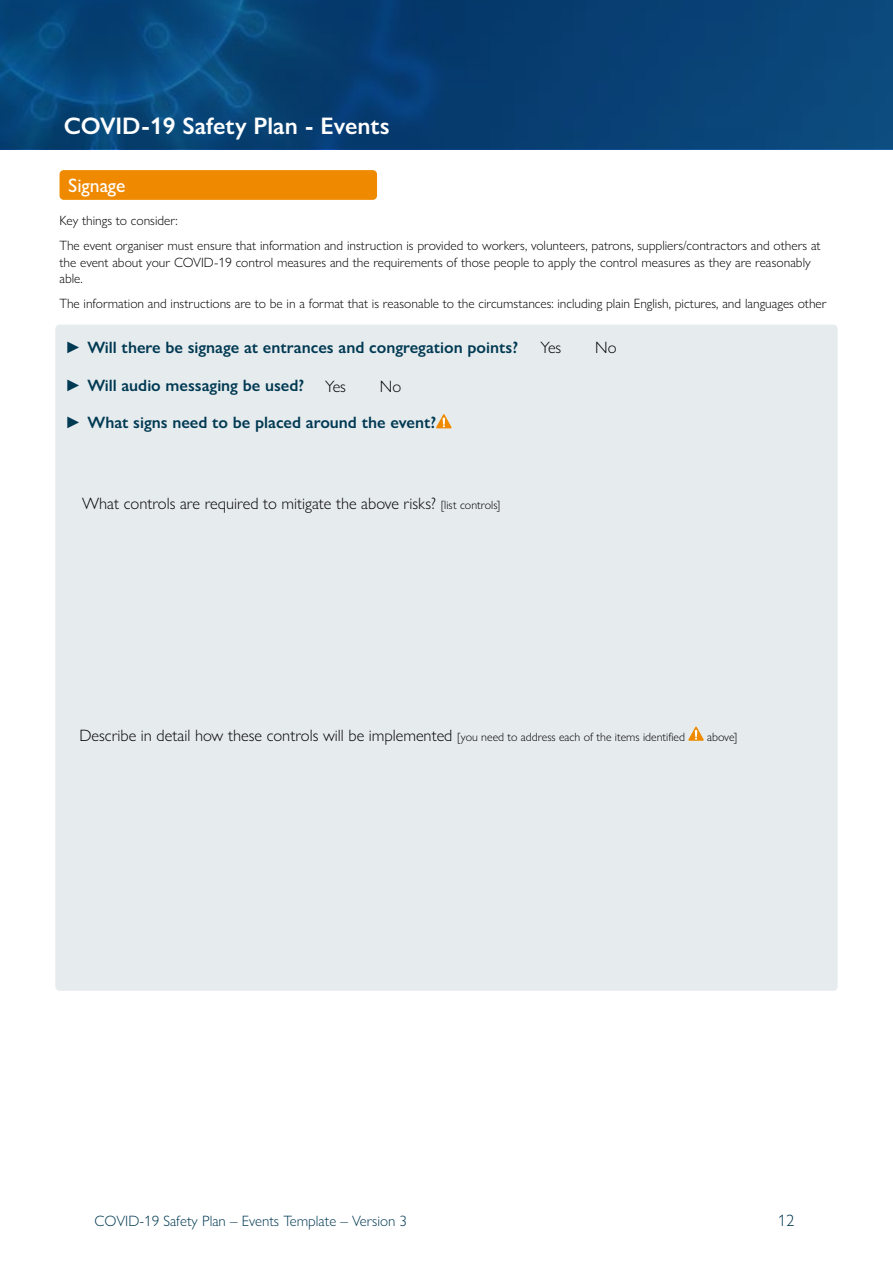
<style>
.page{position:relative;width:893px;height:1263px;background:#fff}
.page>*{position:absolute;margin:0;border:0;box-sizing:border-box;transform-origin:0 0}
.t1{font:600 24px "Gill Sans Nova";color:#fff}
.t2{font:500 19.5px "Gill Sans Nova";color:#fff}
.t3{font:300 16.5px "Gill Sans Nova";color:#000}
.t4{font:600 16.5px "Gill Sans Nova";color:#003952}
.t5{font:300 16.5px "Gill Sans Nova";color:#003952}
.t6{font:300 15px "Gill Sans Nova";color:#003952}
.t7{font:300 13.5px/25px "Gill Sans Nova";color:#000}
.t8{font:300 12px "Gill Sans Nova";letter-spacing:-.005em;color:#000}
.s1{font-size:12px}
</style>
<div class="page">
<svg style="left:0;top:0;width:893px;height:149px;background:#074276"></svg>
<div style="left:55px;top:325px;width:783px;height:666px;background:#e6ebee;border-radius:4px"></div>
<div style="left:60px;top:170px;width:317px;height:30px;background:#ef8a00;border-radius:4px"></div>
<svg style="left:436px;top:414px;width:16px;height:14px"></svg>
<svg style="left:688px;top:726px;width:16px;height:15px"></svg>
<h1 class="t1" style="left:64px;top:111px;width:328px">COVID-19 Safety Plan - Events</h1>
<h2 class="t2" style="left:68px;top:174px;width:59px">Signage</h2>
<p class="t7" style="left:60px;top:208px;width:763px">Key things to consider:<br>The event organiser must ensure that information and instruction is provided to workers, volunteers, patrons, suppliers/contractors and others at</p>
<p class="t7" style="left:60px;top:254px;width:753px;line-height:16.5px">the event about your COVID-19 control measures and the requirements of those people to apply the control measures as they are reasonably able.</p>
<p class="t7" style="left:60px;top:291px;width:769px">The information and instructions are to be in a format that is reasonable to the circumstances: including plain English, pictures, and languages other</p>
<p class="t4" style="left:65px;top:337px;width:455px">► Will there be signage at entrances and congregation points?</p>
<p class="t3" style="left:541px;top:338px;width:22px">Yes</p>
<p class="t3" style="left:595px;top:338px;width:23px">No</p>
<p class="t4" style="left:65px;top:375px;width:241px">► Will audio messaging be used?</p>
<p class="t3" style="left:325px;top:376px;width:22px">Yes</p>
<p class="t3" style="left:380px;top:376px;width:23px">No</p>
<p class="t4" style="left:65px;top:413px;width:373px">► What signs need to be placed around the event?</p>
<p class="t3" style="left:82px;top:493px;width:420px">What controls are required to mitigate the above risks? <span class="s1">[list controls]</span></p>
<p class="t3" style="left:79px;top:725px;width:607px">Describe in detail how these controls will be implemented <span class="s1">[you need to address each of the items identified</span></p>
<p class="t8" style="left:707px;top:729px;width:32px">above]</p>
<p class="t6" style="left:94px;top:1212px;width:314px">COVID-19 Safety Plan – Events Template – Version 3</p>
<p class="t5" style="left:778px;top:1211px;width:18px">12</p>
</div>
